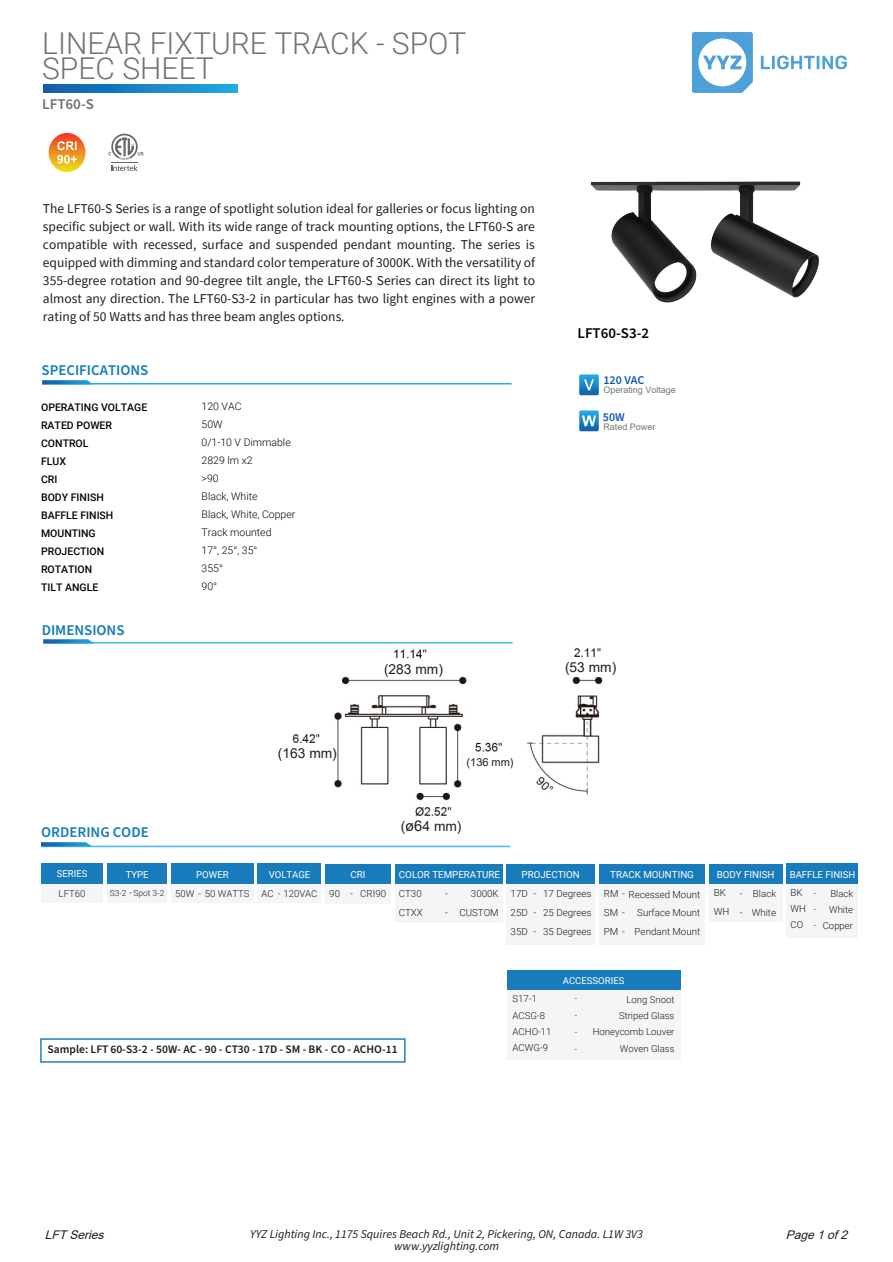
<style>
.page{position:relative;width:893px;height:1262px;background:#fff}
.page>*{position:absolute;margin:0;border:0;box-sizing:border-box;transform-origin:0 0}
.t1{font:300 30px "Roboto";color:#737273}
.t2{font:600 15px "Source Sans Pro";color:#737273}
.t3{font:600 14.85px "Source Sans Pro";color:#157bbb}
.t4{font:600 14.85px "Source Sans Pro";color:#040503}
.t5{font:13.8px "Arial";color:#211d1e}
.t6{font:13.5px/18px "Source Sans Pro";color:#211d1e;text-align:justify}
.t7{font:italic 12px/12px "Source Sans Pro";color:#1f1c1d;text-align:center}
.t8{font:italic 12px "Arial";color:#1f1c1d}
.t9{font:600 12px "Source Sans Pro";color:#155aa8}
.t10{font:600 11.55px "Source Sans Pro";color:#211d1e}
.t11{font:10.95px "Arial";color:#211d1e}
.t12{font:500 10.5px/18px "Roboto";color:#040503}
.t13{font:300 10.5px/18px "Roboto";color:#040503}
.t14{font:300 9.75px/18.9px "Roboto";color:#1f1c1d}
.t15{font:9.75px "Roboto";color:#fff}
.t16{font:300 9.6px/16.2px "Roboto";color:#1f1c1d;text-align:right}
.t17{font:9.6px "Roboto";color:#fff}
.t18{font:9px "Arial";color:#777776}
.t19{font:300 8.85px/16.2px "Roboto";color:#1f1c1d;text-align:justify}
.t20{font:300 8.4px "Roboto";color:#1f1c1d}
.s1{font-size:14.85px}
.s2{font-size:9.6px}
</style>
<div class="page">
<img style="left:591px;top:181px;width:228px;height:199px">
<img style="left:265px;top:642px;width:338px;height:175px">
<svg style="left:43px;top:85px;width:194px;height:7px"></svg>
<hr style="left:42px;top:383px;width:469px;height:1px;background:#28abe1">
<svg style="left:42px;top:380px;width:50px;height:4px"></svg>
<hr style="left:43px;top:642px;width:469px;height:1px;background:#45bceb">
<svg style="left:43px;top:639px;width:50px;height:4px"></svg>
<svg style="left:579px;top:374px;width:19px;height:21px"></svg>
<svg style="left:579px;top:410px;width:19px;height:21px"></svg>
<svg style="left:49px;top:133px;width:36px;height:39px"></svg>
<svg style="left:692px;top:32px;width:60px;height:61px"></svg>
<svg style="left:760px;top:56px;width:86px;height:13px"></svg>
<svg style="left:108px;top:134px;width:35px;height:37px"></svg>
<hr style="left:41px;top:845px;width:469px;height:2px;background:#45bceb">
<svg style="left:41px;top:842px;width:52px;height:4px"></svg>
<div style="left:40px;top:1038px;width:365px;height:24px;border:1px solid #157bbb"></div>
<div style="left:41px;top:863px;width:62px;height:21px;background:#187bbb"></div>
<div style="left:171px;top:863px;width:83px;height:21px;background:#187bbb"></div>
<div style="left:258px;top:863px;width:63px;height:21px;background:#187bbb"></div>
<div style="left:41px;top:884px;width:62px;height:19px;background:#f4f5f6"></div>
<div style="left:171px;top:884px;width:83px;height:19px;background:#f4f5f6"></div>
<div style="left:107px;top:863px;width:60px;height:21px;background:#187bbb"></div>
<div style="left:107px;top:884px;width:60px;height:19px;background:#f4f5f6"></div>
<div style="left:258px;top:884px;width:63px;height:19px;background:#f4f5f6"></div>
<div style="left:395px;top:863px;width:107px;height:21px;background:#187bbb"></div>
<div style="left:599px;top:863px;width:105px;height:21px;background:#187bbb"></div>
<div style="left:599px;top:884px;width:105px;height:60px;background:#f4f5f6"></div>
<div style="left:395px;top:884px;width:107px;height:38px;background:#f4f5f6"></div>
<div style="left:325px;top:863px;width:66px;height:21px;background:#187bbb"></div>
<div style="left:325px;top:884px;width:66px;height:19px;background:#f4f5f6"></div>
<div style="left:709px;top:863px;width:73px;height:21px;background:#187bbb"></div>
<div style="left:709px;top:884px;width:73px;height:38px;background:#f4f5f6"></div>
<div style="left:506px;top:863px;width:88px;height:21px;background:#187bbb"></div>
<div style="left:506px;top:884px;width:88px;height:60px;background:#f4f5f6"></div>
<div style="left:506px;top:970px;width:174px;height:20px;background:#187bbb"></div>
<div style="left:506px;top:990px;width:174px;height:70px;background:#f4f5f6"></div>
<div style="left:786px;top:863px;width:72px;height:21px;background:#187bbb"></div>
<div style="left:786px;top:884px;width:72px;height:53px;background:#f4f5f6"></div>
<div style="left:382px;top:660px;width:59px;height:18px;background:#fff"></div>
<div style="left:465px;top:755px;width:47px;height:15px;background:#fff"></div>
<div style="left:563px;top:658px;width:59px;height:18px;background:#fff"></div>
<div style="left:276px;top:744px;width:59px;height:18px;background:#fff"></div>
<h1 class="t1" style="left:42px;top:22px;width:426px">LINEAR FIXTURE TRACK - SPOT</h1>
<h1 class="t1" style="left:42px;top:47px;width:173px">SPEC SHEET</h1>
<p class="t2" style="left:42px;top:94px;width:53px">LFT60-S</p>
<p class="t6" style="left:43px;top:199px;width:493px">The LFT60-S Series is a range of spotlight solution ideal for galleries or focus lighting on specific subject or wall. With its wide range of track mounting options, the LFT60-S are compatible with recessed, surface and suspended pendant mounting. The series is equipped with dimming and standard color temperature of 3000K. With the versatility of 355-degree rotation and 90-degree tilt angle, the LFT60-S Series can direct its light to almost any direction. The LFT60-S3-2 in particular has two light engines with a power rating of 50 Watts and has three beam angles options.</p>
<p class="t3" style="left:42px;top:360px;width:108px">SPECIFICATIONS</p>
<p class="t12" style="left:41px;top:397px;width:108px">OPERATING VOLTAGE<br>RATED POWER<br>CONTROL<br>FLUX<br>CRI<br>BODY FINISH<br>BAFFLE FINISH<br>MOUNTING<br>PROJECTION<br>ROTATION<br>TILT ANGLE</p>
<p class="t13" style="left:202px;top:397px;width:95px">120 VAC<br>50W<br>0/1-10 V Dimmable<br>2829 lm x2<br>&gt;90<br>Black, White<br>Black, White, Copper<br>Track mounted<br>17°, 25°, 35°<br>355°<br>90°</p>
<p class="t3" style="left:42px;top:620px;width:84px">DIMENSIONS</p>
<p class="t5" style="left:384px;top:659px;width:60px">(283 mm)</p>
<p class="t4" style="left:577px;top:323px;width:73px">LFT60-S3-2</p>
<p class="t9" style="left:603px;top:372px;width:43px">120 VAC</p>
<p class="t18" style="left:603px;top:383px;width:74px">Operating Voltage</p>
<p class="t18" style="left:603px;top:420px;width:54px">Rated Power</p>
<p class="t9" style="left:603px;top:408px;width:23px">50W</p>
<p class="t5" style="left:565px;top:657px;width:53px">(53 mm)</p>
<p class="t5" style="left:278px;top:743px;width:60px">(163 mm)</p>
<p class="t11" style="left:466px;top:755px;width:49px">(136 mm)</p>
<p class="t3" style="left:41px;top:822px;width:109px">ORDERING CODE</p>
<p class="t5" style="left:400px;top:816px;width:62px">(<span class="s1">ø6</span>4 mm)</p>
<p class="t17" style="left:57px;top:866px;width:32px">SERIES</p>
<p class="t17" style="left:196px;top:867px;width:34px">POWER</p>
<p class="t16" style="left:175px;top:884px;width:76px">50W - 50 WATTS</p>
<p class="t17" style="left:126px;top:867px;width:24px">TYPE</p>
<p class="t20" style="left:110px;top:887px;width:56px">S3-2 <span class="s2">-</span> Spot 3-2</p>
<p class="t16" style="left:59px;top:884px;width:28px">LFT60</p>
<p class="t17" style="left:269px;top:868px;width:43px">VOLTAGE</p>
<p class="t16" style="left:261px;top:884px;width:57px">AC - 120VAC</p>
<p class="t15" style="left:350px;top:867px;width:17px">CRI</p>
<p class="t14" style="left:329px;top:883px;width:58px">90 - CRI90</p>
<p class="t15" style="left:399px;top:867px;width:103px">COLOR TEMPERATURE</p>
<p class="t15" style="left:610px;top:867px;width:85px">TRACK MOUNTING</p>
<p class="t14" style="left:459px;top:884px;width:41px;text-align:right">3000K<br>CUSTOM</p>
<p class="t15" style="left:521px;top:867px;width:60px">PROJECTION</p>
<p class="t14" style="left:510px;top:884px;width:19px;text-align:justify">17D 25D 35D</p>
<p class="t14" style="left:543px;top:884px;width:50px;text-align:justify">17 Degrees 25 Degrees 35 Degrees</p>
<p class="t15" style="left:716px;top:867px;width:59px">BODY FINISH</p>
<p class="t14" style="left:713px;top:883px;width:17px">BK<br>WH</p>
<p class="t14" style="left:739px;top:883px;width:4px">- -</p>
<p class="t14" style="left:445px;top:884px;width:4px">- -</p>
<p class="t14" style="left:751px;top:883px;width:26px">Black<br>White</p>
<p class="t14" style="left:634px;top:884px;width:67px;text-align:justify;text-indent:-31px">RM - Recessed Mount Surface Mount Pendant Mount</p>
<p class="t14" style="left:399px;top:883px;width:26px">CT30<br>CTXX</p>
<p class="t14" style="left:533px;top:884px;width:4px;text-align:justify">- - -</p>
<p class="t14" style="left:604px;top:902px;width:23px">SM -<br>PM -</p>
<p class="t17" style="left:789px;top:867px;width:67px">BAFFLE FINISH</p>
<p class="t16" style="left:790px;top:884px;width:17px;text-align:left">BK<br>WH<br>CO</p>
<p class="t19" style="left:813px;top:884px;width:4px">- - -</p>
<p class="t16" style="left:822px;top:884px;width:32px">Black<br>White<br>Copper</p>
<p class="t10" style="left:48px;top:1042px;width:351px">Sample: LFT 60-S3-2 - 50W- AC - 90 - CT30 - 17D - SM - BK - CO - ACHO-11</p>
<p class="t17" style="left:562px;top:974px;width:63px">ACCESSORIES</p>
<p class="t17" style="left:551px;top:974px;width:57px">ACCESORIES</p>
<p class="t16" style="left:593px;top:991px;width:83px">Long Snoot<br>Striped Glass<br>Honeycomb Louver<br>Woven Glass</p>
<p class="t16" style="left:512px;top:990px;width:40px;text-align:left">S17-1<br>ACSG-8<br>ACHO-11<br>ACWG-9</p>
<p class="t8" style="left:45px;top:1226px;width:65px">LFTSeries</p>
<p class="t7" style="left:250px;top:1228px;width:394px">YYZ Lighting Inc., 1175 Squires Beach Rd., Unit 2, Pickering, ON, Canada. L1W 3V3 www.yyzlighting.com</p>
<p class="t8" style="left:785px;top:1226px;width:67px">Page1of2</p>
</div>
